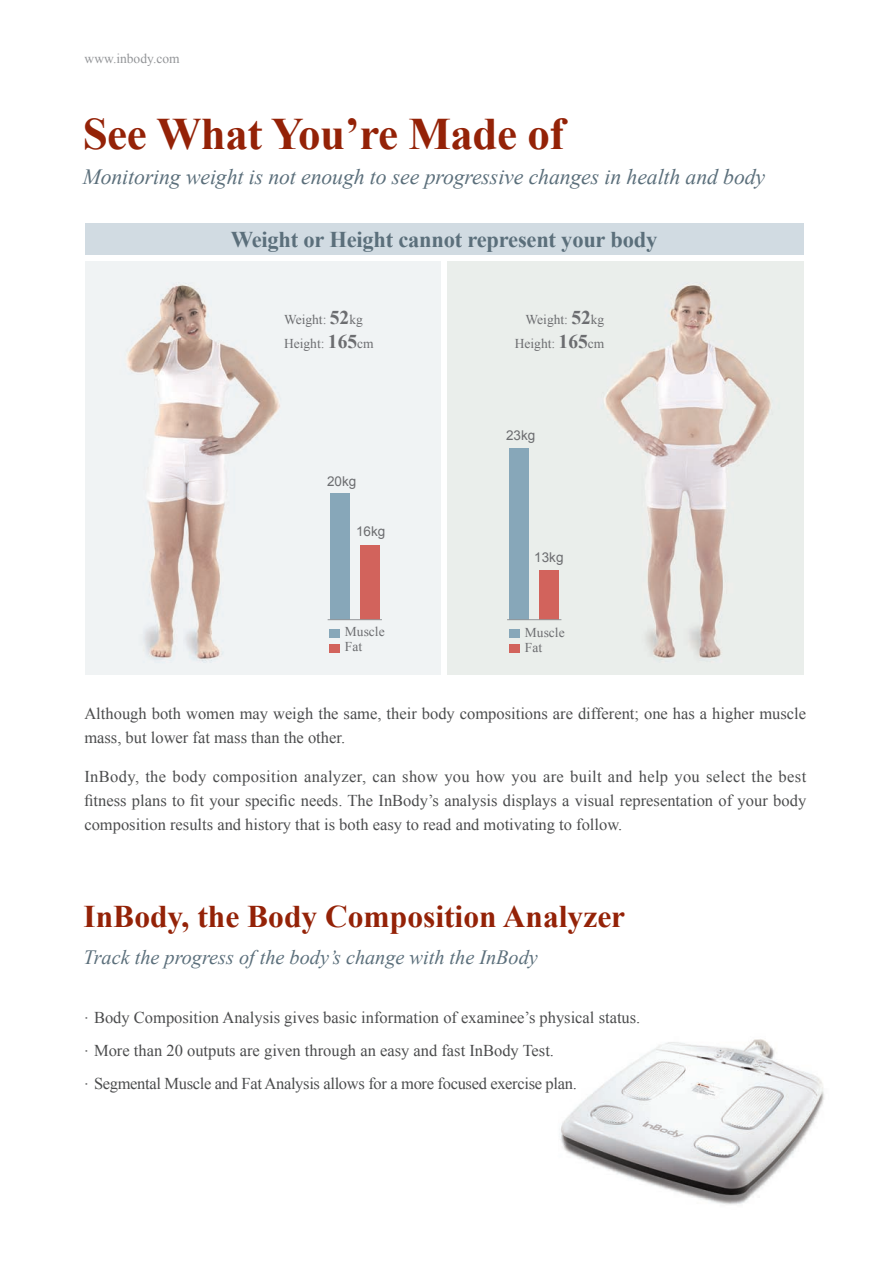
<style>
.page{position:relative;width:893px;height:1263px;background:#fff}
.page>*{position:absolute;margin:0;border:0;box-sizing:border-box;transform-origin:0 0}
.t1{font:700 45px "Times New Roman";letter-spacing:-.01em;color:#942207}
.t2{font:700 31.5px "Times New Roman";color:#942207}
.t3{font:700 22.5px "Times New Roman";letter-spacing:-.01em;color:#5b6f7b}
.t4{font:italic 21.75px "Times New Roman";letter-spacing:-.005em;color:#5b6f7b}
.t5{font:italic 20.25px "Times New Roman";color:#5b6f7b}
.t6{font:16.5px/24px "Times New Roman";color:#4b4c4d}
.t7{font:13.5px/15px "Times New Roman";color:#6c6d70}
.t8{font:13.5px "Arial";color:#6c6d70}
.t9{font:13.5px "Times New Roman";color:#939598}
.s1{font-weight:700;font-size:19.5px}
.s2{font-size:18px}
</style>
<div class="page">
<img style="left:448px;top:262px;width:355px;height:413px">
<img style="left:85px;top:262px;width:356px;height:413px">
<div style="left:330px;top:493px;width:20px;height:127px;background:#87a7b9"></div>
<div style="left:360px;top:545px;width:20px;height:75px;background:#d2635c"></div>
<div style="left:329px;top:629px;width:11px;height:9px;background:#87a7b9"></div>
<div style="left:329px;top:644px;width:11px;height:9px;background:#d2635c"></div>
<hr style="left:328px;top:619px;width:54px;height:1px;background:#939598">
<div style="left:509px;top:448px;width:20px;height:172px;background:#87a7b9"></div>
<div style="left:539px;top:570px;width:20px;height:50px;background:#d2635c"></div>
<div style="left:509px;top:629px;width:11px;height:9px;background:#87a7b9"></div>
<div style="left:509px;top:644px;width:11px;height:9px;background:#d2635c"></div>
<hr style="left:507px;top:619px;width:54px;height:1px;background:#939598">
<div style="left:85px;top:223px;width:718px;height:32px;background:#d1dbe2"></div>
<img style="left:560px;top:1039px;width:264px;height:166px">
<p class="t9" style="left:85px;top:50px;width:96px">www.inbody.com</p>
<h1 class="t1" style="left:83px;top:103px;width:483px">See What You’re Made of</h1>
<h3 class="t4" style="left:83px;top:161px;width:684px">Monitoring weight is not enough to see progressive changes in health and body</h3>
<h3 class="t3" style="left:231px;top:224px;width:428px">Weight or Height cannot represent your body</h3>
<p class="t7" style="left:284px;top:307px;width:91px;line-height:24px">Weight: <span class="s1">52</span>kg<br>Height: <span class="s1">165</span>cm</p>
<p class="t7" style="left:515px;top:307px;width:91px;line-height:24px;text-align:right">Weight: <span class="s1">52</span>kg<br>Height: <span class="s1">165</span>cm</p>
<p class="t8" style="left:327px;top:472px;width:31px">20kg</p>
<p class="t8" style="left:356px;top:523px;width:31px">16kg</p>
<p class="t7" style="left:345px;top:624px;width:41px">Muscle<br>Fat</p>
<p class="t8" style="left:506px;top:427px;width:31px">23kg</p>
<p class="t8" style="left:534px;top:548px;width:31px">13kg</p>
<p class="t7" style="left:525px;top:624px;width:41px">Muscle<br>Fat</p>
<p class="t6" style="left:84px;top:701px;width:723px">Although both women may weigh the same, their body compositions are different; one has a higher muscle mass, but lower fat mass than the other.</p>
<p class="t6" style="left:84px;top:764px;width:723px;text-align:justify">InBody, the body composition analyzer, can show you how you are built and help you select the best fitness plans to fit your specific needs. The InBody’s analysis displays a visual representation of your body composition results and history that is both easy to read and motivating to follow.</p>
<h2 class="t2" style="left:84px;top:894px;width:543px">InBody, the Body Composition Analyzer</h2>
<p class="t5" style="left:84px;top:943px;width:456px">Track the progress of the body’s change with the InBody</p>
<p class="t6" style="left:84px;top:1001px;width:558px;line-height:33px"><span class="s2">·</span> Body Composition Analysis gives basic information of examinee’s physical status. <span class="s2">·</span> More than 20 outputs are given through an easy and fast InBody Test.<br><span class="s2">·</span> Segmental Muscle and Fat Analysis allows for a more focused exercise plan.</p>
</div>
